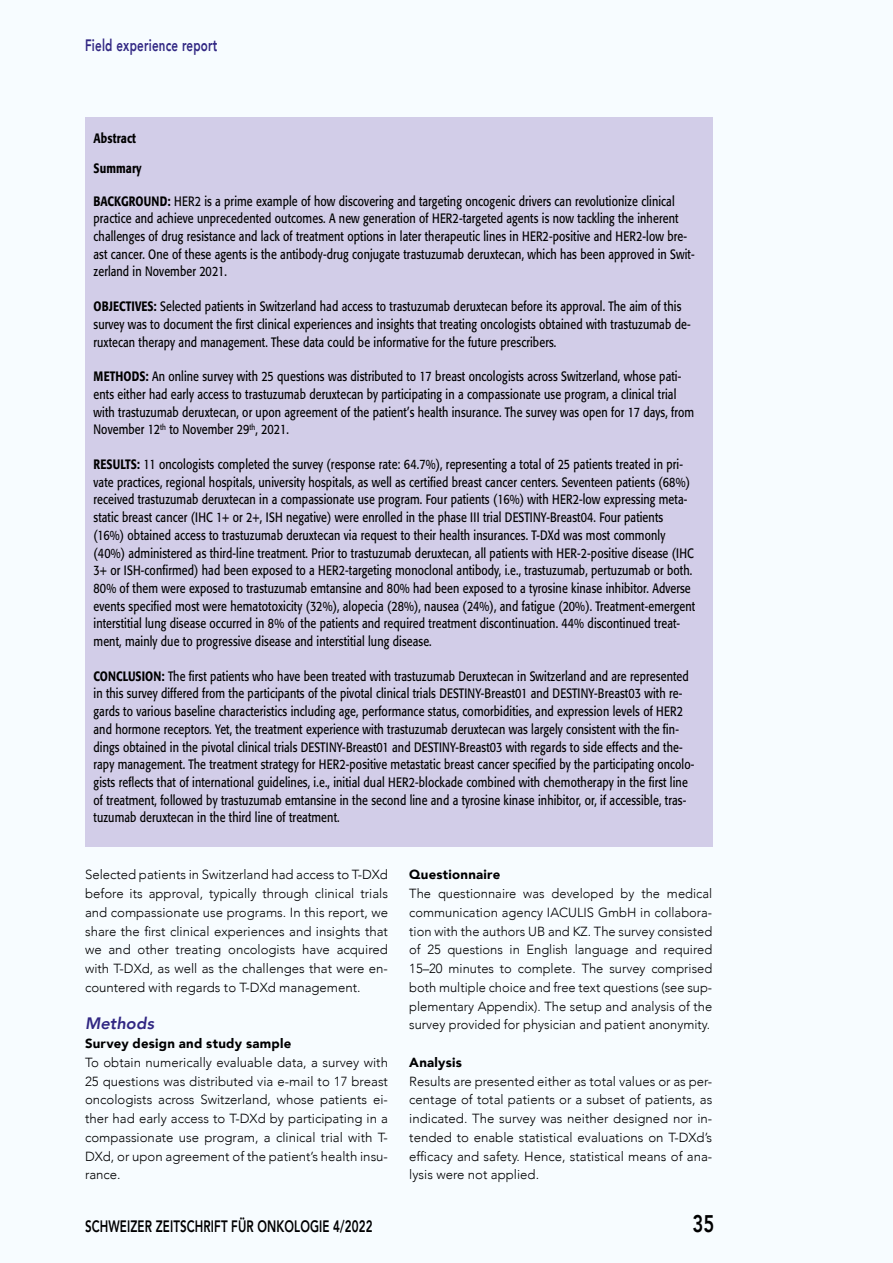
<style>
.page{position:relative;width:893px;height:1263px;background:#f7fcff}
.page>*{position:absolute;margin:0;border:0;box-sizing:border-box;transform-origin:0 0}
.t1{font:800 24px "Avenir";color:#000;scale:.77 1}
.t2{font:800 16.5px "Avenir";letter-spacing:.01em;color:#000;scale:.7 1}
.t3{font:800 16.5px "Avenir";letter-spacing:.02em;color:#312783;scale:.7 1}
.t4{font:italic 800 16.5px "Avenir";letter-spacing:.005em;color:#312783}
.t5{font:13.5px/17.7px "Formata";letter-spacing:.01em;color:#000;scale:.8 1}
.t6{font:500 13.5px "Formata";letter-spacing:.01em;color:#000;scale:.8 1}
.t7{font:300 13.2px/18.8px "Avenir";color:#000;text-align:justify}
.t8{font:900 13.2px "Avenir";letter-spacing:.02em;color:#000}
.s1{font-weight:500}
</style>
<div class="page">
<div style="left:85px;top:117px;width:627px;height:729px;background:#d2cde8"></div>
<p class="t3" style="left:85px;top:32px;width:191px">Field experience report</p>
<p class="t6" style="left:94px;top:129px;width:55px">Abstract</p>
<p class="t6" style="left:94px;top:160px;width:62px">Summary</p>
<p class="t5" style="left:94px;top:192px;width:753px"><span class="s1">BACKGROUND:</span> HER2 is a prime example of how discovering and targeting oncogenic drivers can revolutionize clinical practice and achieve unprecedented outcomes. A new generation of HER2-targeted agents is now tackling the inherent challenges of drug resistance and lack of treatment options in later therapeutic lines in HER2-positive and HER2-low bre&shy;ast cancer. One of these agents is the antibody-drug conjugate trastuzumab deruxtecan, which has been approved in Swit&shy;zerland in November 2021.</p>
<p class="t5" style="left:94px;top:297px;width:748px"><span class="s1">OBJECTIVES:</span> Selected patients in Switzerland had access to trastuzumab deruxtecan before its approval. The aim of this survey was to document the first clinical experiences and insights that treating oncologists obtained with trastuzumab de&shy;ruxtecan therapy and management. These data could be informative for the future prescribers.</p>
<p class="t5" style="left:94px;top:368px;width:752px"><span class="s1">METHODS:</span> An online survey with 25 questions was distributed to 17 breast oncologists across Switzerland, whose pati&shy;ents either had early access to trastuzumab deruxtecan by participating in a compassionate use program, a clinical trial with trastuzumab deruxtecan, or upon agreement of the patient’s health insurance. The survey was open for 17 days, from November 12<sup>th</sup> to November 29<sup>th</sup>, 2021.</p>
<p class="t5" style="left:94px;top:455px;width:754px"><span class="s1">RESULTS:</span> 11 oncologists completed the survey (response rate: 64.7%), representing a total of 25 patients treated in pri&shy;vate practices, regional hospitals, university hospitals, as well as certified breast cancer centers. Seventeen patients (68%) received trastuzumab deruxtecan in a compassionate use program. Four patients (16%) with HER2-low expressing meta&shy;static breast cancer (IHC 1+ or 2+, ISH negative) were enrolled in the phase III trial DESTINY-Breast04. Four patients (16%) obtained access to trastuzumab deruxtecan via request to their health insurances. T-DXd was most commonly (40%) administered as third-line treatment. Prior to trastuzumab deruxtecan, all patients with HER-2-positive disease (IHC 3+ or ISH-confirmed) had been exposed to a HER2-targeting monoclonal antibody, i.e., trastuzumab, pertuzumab or both.<br>80% of them were exposed to trastuzumab emtansine and 80% had been exposed to a tyrosine kinase inhibitor. Adverse events specified most were hematotoxicity (32%), alopecia (28%), nausea (24%), and fatigue (20%). Treatment-emergent interstitial lung disease occurred in 8% of the patients and required treatment discontinuation. 44% discontinued treat&shy;ment, mainly due to progressive disease and interstitial lung disease.</p>
<p class="t5" style="left:94px;top:667px;width:753px"><span class="s1">CONCLUSION:</span> The first patients who have been treated with trastuzumab Deruxtecan in Switzerland and are represented in this survey differed from the participants of the pivotal clinical trials DESTINY-Breast01 and DESTINY-Breast03 with re&shy;gards to various baseline characteristics including age, performance status, comorbidities, and expression levels of HER2 and hormone receptors. Yet, the treatment experience with trastuzumab deruxtecan was largely consistent with the fin&shy;dings obtained in the pivotal clinical trials DESTINY-Breast01 and DESTINY-Breast03 with regards to side effects and the&shy;rapy management. The treatment strategy for HER2-positive metastatic breast cancer specified by the participating oncolo&shy;gists reflects that of international guidelines, i.e., initial dual HER2-blockade combined with chemo therapy in the first line of treatment, followed by trastuzumab emtansine in the second line and a tyrosine kinase inhibitor, or, if accessible, tras&shy;tuzumab deruxtecan in the third line of treatment.</p>
<p class="t7" style="left:85px;top:865px;width:304px">Selected patients in Switzerland had access to T-DXd before its approval, typically through clinical trials and compassionate use programs. In this report, we share the first clinical experiences and insights that we and other treating oncologists have acquired with T-DXd, as well as the challenges that were en&shy;countered with regards to T-DXd management.</p>
<p class="t4" style="left:85px;top:1014px;width:71px">Methods</p>
<p class="t8" style="left:85px;top:1032px;width:208px">Survey design and study sample</p>
<p class="t7" style="left:85px;top:1053px;width:304px">To obtain numerically evaluable data, a survey with 25 questions was distributed via e-mail to 17 breast oncologists across Switzerland, whose patients ei&shy;ther had early access to T-DXd by participating in a compassionate use program, a clinical trial with T-DXd, or upon agreement of the patient’s health insu&shy;rance.</p>
<p class="t8" style="left:409px;top:863px;width:93px">Questionnaire</p>
<p class="t7" style="left:409px;top:884px;width:304px">The questionnaire was developed by the medical communication agency IACULIS GmbH in collabora&shy;tion with the authors UB and KZ. The survey consisted of 25 questions in English language and required 15–20 minutes to complete. The survey comprised both multiple choice and free text questions (see sup&shy;plementary Appendix). The setup and analysis of the survey provided for physician and patient anonymity.</p>
<p class="t8" style="left:409px;top:1051px;width:54px">Analysis</p>
<p class="t7" style="left:409px;top:1072px;width:305px">Results are presented either as total values or as per&shy;centage of total patients or a subset of patients, as indicated. The survey was neither designed nor in&shy;tended to enable statistical evaluations on T-DXd’s efficacy and safety. Hence, statistical means of ana&shy;lysis were not applied.</p>
<p class="t2" style="left:85px;top:1213px;width:412px">SCHWEIZER ZEITSCHRIFT FÜR ONKOLOGIE 4/2022</p>
<h1 class="t1" style="left:692px;top:1205px;width:30px">35</h1>
</div>
